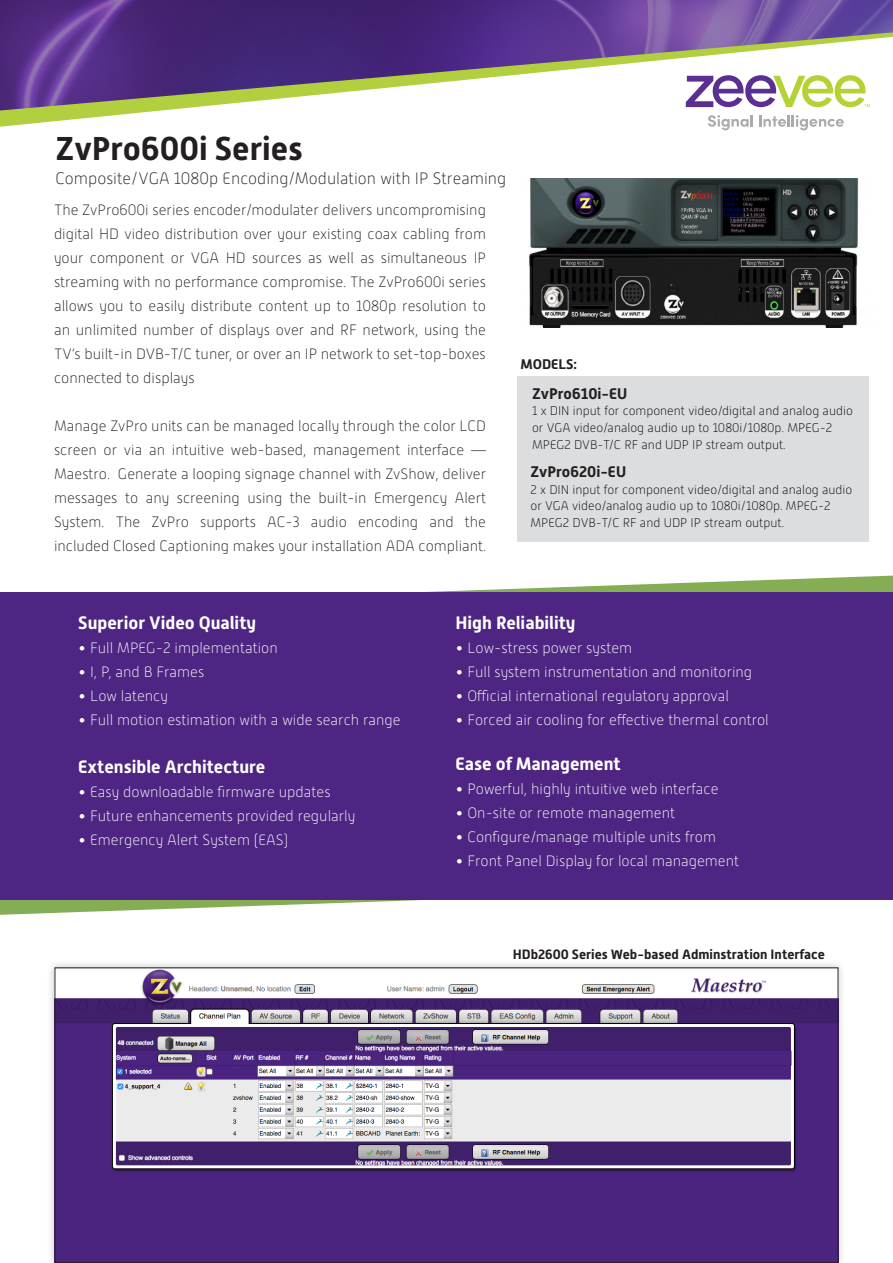
<style>
.page{position:relative;width:893px;height:1263px;background:#fff}
.page>*{position:absolute;margin:0;border:0;box-sizing:border-box;transform-origin:0 0}
.t1{font:700 33px "Alwyn New";color:#231f20}
.t2{font:700 18px "Alwyn New";color:#fff}
.t3{font:100 16.5px "Alwyn New";color:#231f20}
.t4{font:700 15.45px "Alwyn New";color:#231f20}
.t5{font:100 15px/24px "Alwyn New";color:#231f20;text-align:justify}
.t6{font:100 15px "Alwyn New";color:#fff}
.t7{font:700 13.95px "Alwyn New";color:#231f20}
.t8{font:700 13.5px "Alwyn New";color:#231f20}
.t9{font:100 12.6px/16.8px "Alwyn New";color:#000}
</style>
<div class="page">
<svg style="left:0;top:576px;width:893px;height:339px"></svg>
<div style="left:0;top:592px;width:893px;height:308px;background:#4e2582"></div>
<svg style="left:0;top:0;width:893px;height:32px"></svg>
<svg style="left:0;top:32px;width:893px;height:5px"></svg>
<svg style="left:0;top:37px;width:891px;height:142px"></svg>
<svg style="left:686px;top:75px;width:184px;height:32px"></svg>
<svg style="left:708px;top:115px;width:45px;height:15px"></svg>
<svg style="left:759px;top:115px;width:85px;height:15px"></svg>
<div style="left:47px;top:959px;width:799px;height:304px;background:#231f20;opacity:.26"></div>
<img style="left:57px;top:970px;width:779px;height:291px">
<div style="left:517px;top:376px;width:352px;height:165px;background:#dcdddf"></div>
<img style="left:529px;top:179px;width:330px;height:149px">
<p class="t1" style="left:56px;top:129px;width:249px">ZvPro600i Series</p>
<p class="t3" style="left:56px;top:169px;width:452px">Composite/VGA 1080p Encoding/Modulation with IP Streaming</p>
<p class="t5" style="left:54px;top:198px;width:434px">The ZvPro600i series encoder/modulater delivers uncompromising digital HD video distribution over your existing coax cabling from your component or VGA HD sources as well as simultaneous IP streaming with no performance compromise. The ZvPro600i series allows you to easily distribute content up to 1080p resolution to an unlimited number of displays over and RF network, using the TV’s built-in DVB-T/C tuner, or over an IP network to set-top-boxes connected to displays</p>
<p class="t5" style="left:54px;top:414px;width:434px">Manage ZvPro units can be managed locally through the color LCD screen or via an intuitive web-based, management interface — Maestro. Generate a looping signage channel with ZvShow, deliver messages to any screening using the built-in Emergency Alert System. The ZvPro supports AC-3 audio encoding and the included Closed Captioning makes your installation ADA compliant.</p>
<p class="t7" style="left:520px;top:356px;width:58px">MODELS:</p>
<p class="t4" style="left:532px;top:384px;width:97px">ZvPro610i-EU</p>
<p class="t9" style="left:532px;top:403px;width:322px">1 x DIN input for component video/digital and analog audio or VGA video/analog audio up to 1080i/1080p. MPEG-2<br>MPEG2 DVB-T/C RF and UDP IP stream output.</p>
<p class="t4" style="left:530px;top:463px;width:97px">ZvPro620i-EU</p>
<p class="t9" style="left:530px;top:481px;width:323px">2 x DIN input for component video/digital and analog audio or VGA video/analog audio up to 1080i/1080p. MPEG-2<br>MPEG2 DVB-T/C RF and UDP IP stream output.</p>
<p class="t2" style="left:78px;top:612px;width:179px">Superior Video Quality</p>
<p class="t6" style="left:78px;top:639px;width:201px">• Full MPEG-2 implementation</p>
<p class="t6" style="left:78px;top:663px;width:128px">• I, P, and B Frames</p>
<p class="t6" style="left:78px;top:687px;width:91px">• Low latency</p>
<p class="t6" style="left:78px;top:711px;width:324px">• Full motion estimation with a wide search range</p>
<p class="t2" style="left:78px;top:756px;width:189px">Extensible Architecture</p>
<p class="t6" style="left:78px;top:783px;width:254px">• Easy downloadable firmware updates</p>
<p class="t6" style="left:78px;top:807px;width:279px">• Future enhancements provided regularly</p>
<p class="t6" style="left:78px;top:831px;width:211px">• Emergency Alert System (EAS)</p>
<p class="t2" style="left:455px;top:612px;width:122px">High Reliability</p>
<p class="t6" style="left:455px;top:639px;width:178px">• Low-stress power system</p>
<p class="t6" style="left:455px;top:663px;width:298px">• Full system instrumentation and monitoring</p>
<p class="t6" style="left:455px;top:687px;width:275px">• Official international regulatory approval</p>
<p class="t6" style="left:455px;top:711px;width:315px">• Forced air cooling for effective thermal control</p>
<p class="t2" style="left:455px;top:754px;width:167px">Ease of Management</p>
<p class="t6" style="left:455px;top:781px;width:264px">• Powerful, highly intuitive web interface</p>
<p class="t6" style="left:455px;top:805px;width:221px">• On-site or remote management</p>
<p class="t6" style="left:455px;top:829px;width:262px">• Configure/manage multiple units from</p>
<p class="t6" style="left:455px;top:853px;width:285px">• Front Panel Display for local management</p>
<p class="t8" style="left:513px;top:946px;width:314px">HDb2600 Series Web-based Adminstration Interface</p>
</div>
